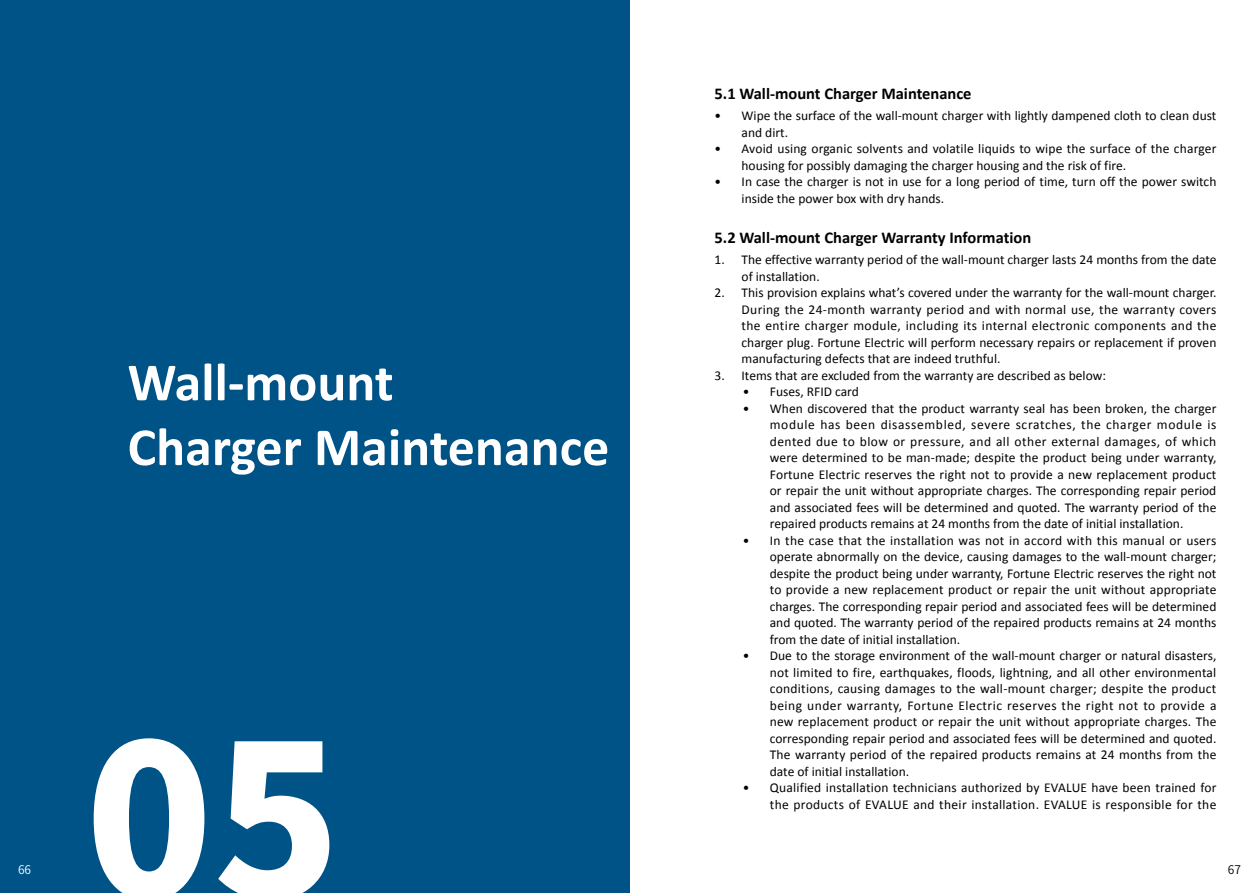
<style>
.page{position:relative;width:1259px;height:893px;background:#fff}
.page>*{position:absolute;margin:0;border:0;box-sizing:border-box;transform-origin:0 0}
.t1{font:900 210px "Noto Sans CJ Ktc";color:#fff}
.t2{font:700 54px/64.8px "Calibri";color:#fff}
.t3{font:700 16.5px "Calibri";color:#000}
.t4{font:13.5px/16.5px "Calibri";color:#040000}
.t5{font:600 12px "Noto Sans CJ Ktc";color:#fff}
.t6{font:600 12px "Noto Sans CJ Ktc";color:#040000}
</style>
<div class="page">
<div style="left:0;top:0;width:629px;height:893px;background:#005386"></div>
<p class="t3" style="left:714px;top:81px;width:258px">5.1 Wall-mount Charger Maintenance</p>
<p class="t4" style="left:741px;top:107px;width:476px;text-indent:-27px">• Wipe the surface of the wall-mount charger with lightly dampened cloth to clean dust and dirt.</p>
<p class="t4" style="left:741px;top:140px;width:476px;text-indent:-27px">• Avoid using organic solvents and volatile liquids to wipe the surface of the charger housing for possibly damaging the charger housing and the risk of fire.</p>
<p class="t4" style="left:741px;top:173px;width:476px;text-indent:-27px">• In case the charger is not in use for a long period of time, turn off the power switch inside the power box with dry hands.</p>
<p class="t3" style="left:714px;top:225px;width:318px">5.2 Wall-mount Charger Warranty Information</p>
<p class="t4" style="left:741px;top:251px;width:476px;text-indent:-27px">1. The effective warranty period of the wall-mount charger lasts 24 months from the date of installation.</p>
<p class="t4" style="left:741px;top:284px;width:476px;text-align:justify;text-indent:-27px">2. This provision explains what’s covered under the warranty for the wall-mount charger.<br>During the 24-month warranty period and with normal use, the warranty covers the entire charger module, including its internal electronic components and the charger plug. Fortune Electric will perform necessary repairs or replacement if proven manufacturing defects that are indeed truthful.</p>
<p class="t4" style="left:714px;top:366px;width:393px">3. Items that are excluded from the warranty are described as below:</p>
<p class="t4" style="left:743px;top:383px;width:117px">• Fuses, RFID card</p>
<p class="t4" style="left:770px;top:399px;width:448px;text-align:justify;text-indent:-27px">• When discovered that the product warranty seal has been broken, the charger module has been disassembled, severe scratches, the charger module is dented due to blow or pressure, and all other external damages, of which were determined to be man-made; despite the product being under warranty, Fortune Electric reserves the right not to provide a new replacement product or repair the unit without appropriate charges. The corresponding repair period and associated fees will be determined and quoted. The warranty period of the repaired products remains at 24 months from the date of initial installation.</p>
<p class="t4" style="left:770px;top:531px;width:448px;text-align:justify;text-indent:-27px">• In the case that the installation was not in accord with this manual or users operate abnormally on the device, causing damages to the wall-mount charger; despite the product being under warranty, Fortune Electric reserves the right not to provide a new replacement product or repair the unit without appropriate charges. The corresponding repair period and associated fees will be determined and quoted. The warranty period of the repaired products remains at 24 months from the date of initial installation.</p>
<p class="t4" style="left:770px;top:647px;width:448px;text-align:justify;text-indent:-27px">• Due to the storage environment of the wall-mount charger or natural disasters, not limited to fire, earthquakes, floods, lightning, and all other environmental conditions, causing damages to the wall-mount charger; despite the product being under warranty, Fortune Electric reserves the right not to provide a new replacement product or repair the unit without appropriate charges. The corresponding repair period and associated fees will be determined and quoted.<br>The warranty period of the repaired products remains at 24 months from the date of initial installation.</p>
<p class="t4" style="left:743px;top:779px;width:475px;text-align:right">• Qualified installation technicians authorized by EVALUE have been trained for the products of EVALUE and their installation. EVALUE is responsible for the</p>
<h2 class="t2" style="left:128px;top:348px;width:483px">Wall-mount<br>Charger Maintenance</h2>
<h1 class="t1" style="left:85px;top:702px;width:257px">05</h1>
<p class="t5" style="left:18px;top:862px;width:15px">66</p>
<p class="t6" style="left:1227px;top:862px;width:15px">67</p>
</div>
